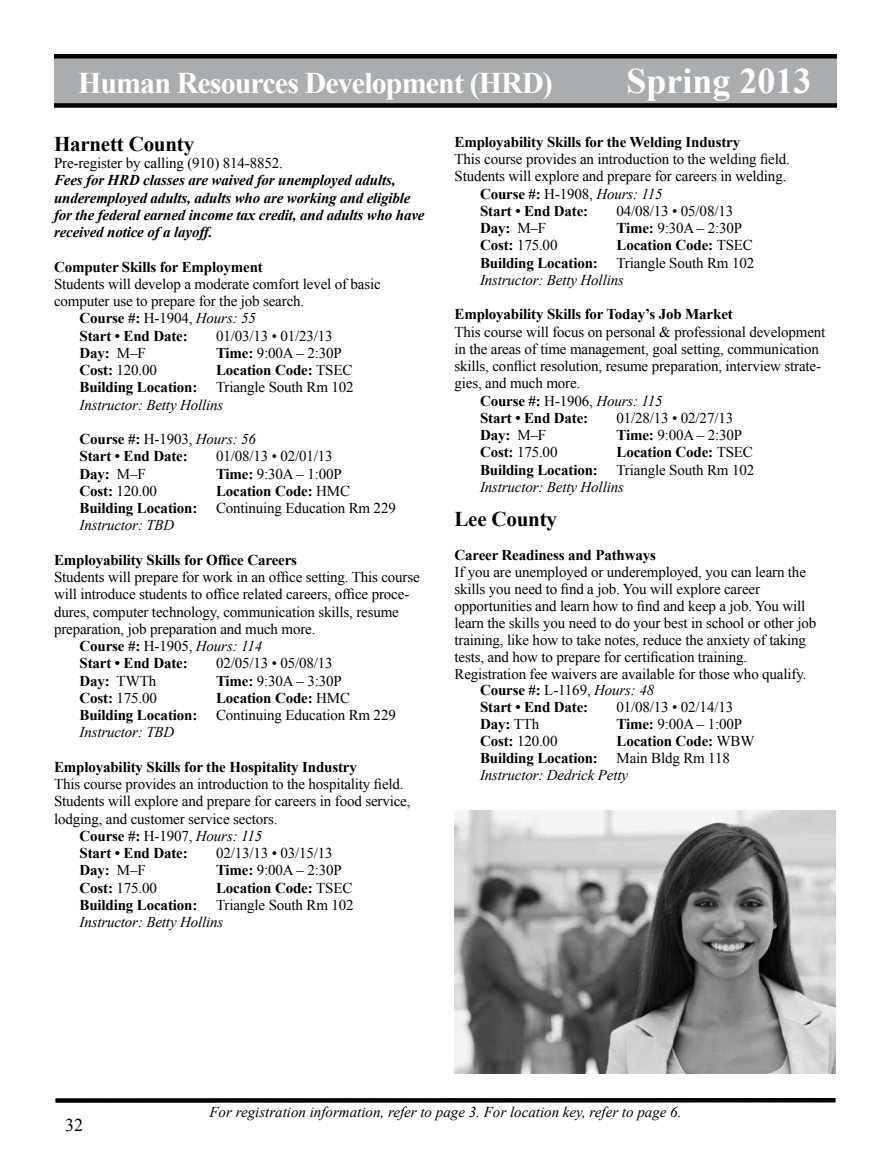
<style>
.page{position:relative;width:891px;height:1161px;background:#fff}
.page>*{position:absolute;margin:0;border:0;box-sizing:border-box;transform-origin:0 0}
.t1{font:700 36px "Times New Roman";color:#fff}
.t2{font:700 30px "Times New Roman";letter-spacing:-.03em;color:#fff}
.t3{font:700 21px "Times New Roman";letter-spacing:-.01em;color:#000}
.t4{font:18px "Times New Roman";color:#000}
.t5{font:15px "Times New Roman";letter-spacing:-.01em;color:#000}
.t6{font:700 15px/17.2px "Times New Roman";letter-spacing:-.01em;color:#000;text-align:justify}
.t7{font:italic 700 15px/17.2px "Times New Roman";letter-spacing:-.01em;color:#000}
.t8{font:italic 15px "Times New Roman";color:#000}
.s1{font-weight:400}
.s2{font-weight:400;font-style:italic}
.s3{font-weight:700}
.s4{font-weight:700;font-style:normal}
.s5{font-style:normal}
</style>
<div class="page">
<div style="left:55px;top:1098px;width:781px;height:5px;background:#000"></div>
<div style="left:54px;top:54px;width:783px;height:50px;background:#aaadaf"></div>
<hr style="left:54px;top:54px;width:783px;height:4px;background:#000">
<div style="left:54px;top:103px;width:783px;height:5px;background:#000"></div>
<img style="left:454px;top:810px;width:382px;height:264px">
<h2 class="t2" style="left:78px;top:62px;width:476px">Human Resources Development (HRD)</h2>
<h1 class="t1" style="left:626px;top:56px;width:187px">Spring 2013</h1>
<h3 class="t3" style="left:54px;top:129px;width:142px">Harnett County</h3>
<p class="t5" style="left:54px;top:153px;width:230px">Pre-register by calling (910) 814-8852.</p>
<p class="t7" style="left:54px;top:171px;width:372px">Fees for HRD classes are waived for unemployed adults, underemployed adults, adults who are working and eligible for the federal earned income tax credit, and adults who have received notice of a layoff.</p>
<p class="t6" style="left:54px;top:258px;width:210px">Computer Skills for Employment</p>
<p class="t5" style="left:54px;top:274px;width:328px">Students will develop a moderate comfort level of basic</p>
<p class="t5" style="left:54px;top:291px;width:252px">computer use to prepare for the job search.</p>
<p class="t6" style="left:80px;top:309px;width:178px">Course #: <span class="s1">H-1904,</span> <span class="s2">Hours: 55</span></p>
<p class="t6" style="left:80px;top:327px;width:110px">Start • End Date:</p>
<p class="t5" style="left:216px;top:325px;width:118px">01/03/13 • 01/23/13</p>
<p class="t6" style="left:80px;top:344px;width:68px">Day: <span class="s1">M–F</span></p>
<p class="t5" style="left:216px;top:343px;width:127px"><span class="s3">Time:</span> 9:00A – 2:30P</p>
<p class="t5" style="left:80px;top:360px;width:79px"><span class="s3">Cost:</span> 120.00</p>
<p class="t6" style="left:454px;top:133px;width:287px">Employability Skills for the Welding Industry</p>
<p class="t5" style="left:454px;top:149px;width:337px">This course provides an introduction to the welding field.</p>
<p class="t5" style="left:454px;top:166px;width:333px">Students will explore and prepare for careers in welding.</p>
<p class="t8" style="left:480px;top:183px;width:184px"><span class="s4">Course #:</span> <span class="s5">H-1908,</span> Hours: 115</p>
<p class="t6" style="left:480px;top:202px;width:110px">Start • End Date:</p>
<p class="t5" style="left:616px;top:201px;width:118px">04/08/13 • 05/08/13</p>
<p class="t6" style="left:480px;top:219px;width:68px">Day: <span class="s1">M–F</span></p>
<p class="t5" style="left:616px;top:218px;width:127px"><span class="s3">Time:</span> 9:30A – 2:30P</p>
<p class="t5" style="left:480px;top:235px;width:79px"><span class="s3">Cost:</span> 175.00</p>
<p class="t6" style="left:480px;top:236px;width:276px;text-indent:136px">Location Code: <span class="s1">TSEC </span>Building Location: <span class="s1">Triangle South Rm 102<br></span><span class="s2">Instructor: Betty Hollins</span></p>
<p class="t6" style="left:454px;top:305px;width:280px">Employability Skills for Today’s Job Market</p>
<p class="t5" style="left:454px;top:321px;width:372px">This course will focus on personal &amp; professional development</p>
<p class="t5" style="left:454px;top:339px;width:366px">in the areas of time management, goal setting, communication</p>
<p class="t5" style="left:454px;top:356px;width:368px">skills, conflict resolution, resume preparation, interview strate-</p>
<p class="t5" style="left:454px;top:373px;width:127px">gies, and much more.</p>
<p class="t8" style="left:480px;top:390px;width:184px"><span class="s4">Course #:</span> <span class="s5">H-1906,</span> Hours: 115</p>
<p class="t6" style="left:480px;top:409px;width:110px">Start • End Date:</p>
<p class="t5" style="left:616px;top:408px;width:118px">01/28/13 • 02/27/13</p>
<p class="t6" style="left:480px;top:426px;width:68px">Day: <span class="s1">M–F</span></p>
<p class="t5" style="left:616px;top:425px;width:127px"><span class="s3">Time:</span> 9:00A – 2:30P</p>
<p class="t5" style="left:480px;top:442px;width:79px"><span class="s3">Cost:</span> 175.00</p>
<p class="t6" style="left:80px;top:361px;width:276px;text-indent:136px">Location Code: <span class="s1">TSEC </span>Building Location: <span class="s1">Triangle South Rm 102<br></span><span class="s2">Instructor: Betty Hollins</span></p>
<p class="t6" style="left:80px;top:430px;width:178px">Course #: <span class="s1">H-1903,</span> <span class="s2">Hours: 56<br></span>Start • End Date:</p>
<p class="t6" style="left:480px;top:443px;width:276px;text-indent:136px">Location Code: <span class="s1">TSEC </span>Building Location: <span class="s1">Triangle South Rm 102<br></span><span class="s2">Instructor: Betty Hollins</span></p>
<h3 class="t3" style="left:454px;top:504px;width:104px">Lee County</h3>
<p class="t6" style="left:454px;top:546px;width:203px">Career Readiness and Pathways</p>
<p class="t5" style="left:454px;top:562px;width:353px">If you are unemployed or underemployed, you can learn the</p>
<p class="t5" style="left:454px;top:579px;width:307px">skills you need to find a job. You will explore career</p>
<p class="t5" style="left:454px;top:596px;width:352px">opportunities and learn how to find and keep a job. You will</p>
<p class="t5" style="left:454px;top:613px;width:363px">learn the skills you need to do your best in school or other job</p>
<p class="t5" style="left:454px;top:630px;width:353px">training, like how to take notes, reduce the anxiety of taking</p>
<p class="t5" style="left:454px;top:646px;width:294px">tests, and how to prepare for certification training.</p>
<p class="t5" style="left:454px;top:663px;width:354px">Registration fee waivers are available for those who qualify.</p>
<p class="t6" style="left:480px;top:681px;width:176px">Course #: <span class="s1">L-1169,</span> <span class="s2">Hours: 48</span></p>
<p class="t6" style="left:480px;top:698px;width:110px">Start • End Date:</p>
<p class="t5" style="left:616px;top:697px;width:118px">01/08/13 • 02/14/13</p>
<p class="t6" style="left:480px;top:715px;width:61px">Day: <span class="s1">TTh</span></p>
<p class="t5" style="left:616px;top:714px;width:127px"><span class="s3">Time:</span> 9:00A – 1:00P</p>
<p class="t5" style="left:480px;top:731px;width:79px"><span class="s3">Cost:</span> 120.00</p>
<p class="t5" style="left:216px;top:446px;width:118px">01/08/13 • 02/01/13</p>
<p class="t6" style="left:80px;top:465px;width:68px">Day: <span class="s1">M–F</span></p>
<p class="t5" style="left:216px;top:463px;width:127px"><span class="s3">Time:</span> 9:30A – 1:00P</p>
<p class="t5" style="left:80px;top:481px;width:79px"><span class="s3">Cost:</span> 120.00</p>
<p class="t6" style="left:80px;top:482px;width:318px;text-align:left;text-indent:136px">Location Code: <span class="s1">HMC<br></span>Building Location: <span class="s1">Continuing Education Rm 229<br></span><span class="s2">Instructor: TBD</span></p>
<p class="t6" style="left:54px;top:551px;width:245px">Employability Skills for Office Careers</p>
<p class="t5" style="left:54px;top:567px;width:367px">Students will prepare for work in an office setting. This course</p>
<p class="t5" style="left:54px;top:584px;width:357px">will introduce students to office related careers, office proce-</p>
<p class="t5" style="left:54px;top:601px;width:346px">dures, computer technology, communication skills, resume</p>
<p class="t5" style="left:54px;top:619px;width:263px">preparation, job preparation and much more.</p>
<p class="t8" style="left:80px;top:636px;width:184px"><span class="s4">Course #:</span> <span class="s5">H-1905,</span> Hours: 114</p>
<p class="t6" style="left:80px;top:654px;width:110px">Start • End Date:</p>
<p class="t5" style="left:216px;top:653px;width:118px">02/05/13 • 05/08/13</p>
<p class="t6" style="left:80px;top:672px;width:78px">Day: <span class="s1">TWTh</span></p>
<p class="t5" style="left:216px;top:670px;width:127px"><span class="s3">Time:</span> 9:30A – 3:30P</p>
<p class="t5" style="left:80px;top:688px;width:79px"><span class="s3">Cost:</span> 175.00</p>
<p class="t6" style="left:80px;top:689px;width:318px;text-align:left;text-indent:136px">Location Code: <span class="s1">HMC<br></span>Building Location: <span class="s1">Continuing Education Rm 229<br></span><span class="s2">Instructor: TBD</span></p>
<p class="t6" style="left:54px;top:758px;width:304px">Employability Skills for the Hospitality Industry</p>
<p class="t5" style="left:54px;top:774px;width:351px">This course provides an introduction to the hospitality field.</p>
<p class="t5" style="left:54px;top:791px;width:358px">Students will explore and prepare for careers in food service,</p>
<p class="t5" style="left:54px;top:808px;width:225px">lodging, and customer service sectors.</p>
<p class="t8" style="left:80px;top:825px;width:184px"><span class="s4">Course #:</span> <span class="s5">H-1907,</span> Hours: 115</p>
<p class="t6" style="left:80px;top:844px;width:110px">Start • End Date:</p>
<p class="t5" style="left:216px;top:843px;width:118px">02/13/13 • 03/15/13</p>
<p class="t6" style="left:80px;top:861px;width:68px">Day: <span class="s1">M–F</span></p>
<p class="t5" style="left:216px;top:860px;width:127px"><span class="s3">Time:</span> 9:00A – 2:30P</p>
<p class="t5" style="left:80px;top:877px;width:79px"><span class="s3">Cost:</span> 175.00</p>
<p class="t6" style="left:480px;top:732px;width:276px;text-align:left;text-indent:136px">Location Code: <span class="s1">WBW<br></span>Building Location: <span class="s1">Main Bldg Rm 118<br></span><span class="s2">Instructor: Dedrick Petty</span></p>
<p class="t6" style="left:80px;top:879px;width:276px;text-indent:136px">Location Code: <span class="s1">TSEC </span>Building Location: <span class="s1">Triangle South Rm 102<br></span><span class="s2">Instructor: Betty Hollins</span></p>
<p class="t4" style="left:65px;top:1113px;width:19px">32</p>
<p class="t8" style="left:209px;top:1102px;width:474px">For registration information, refer to page 3. For location key, refer to page 6.</p>
</div>
